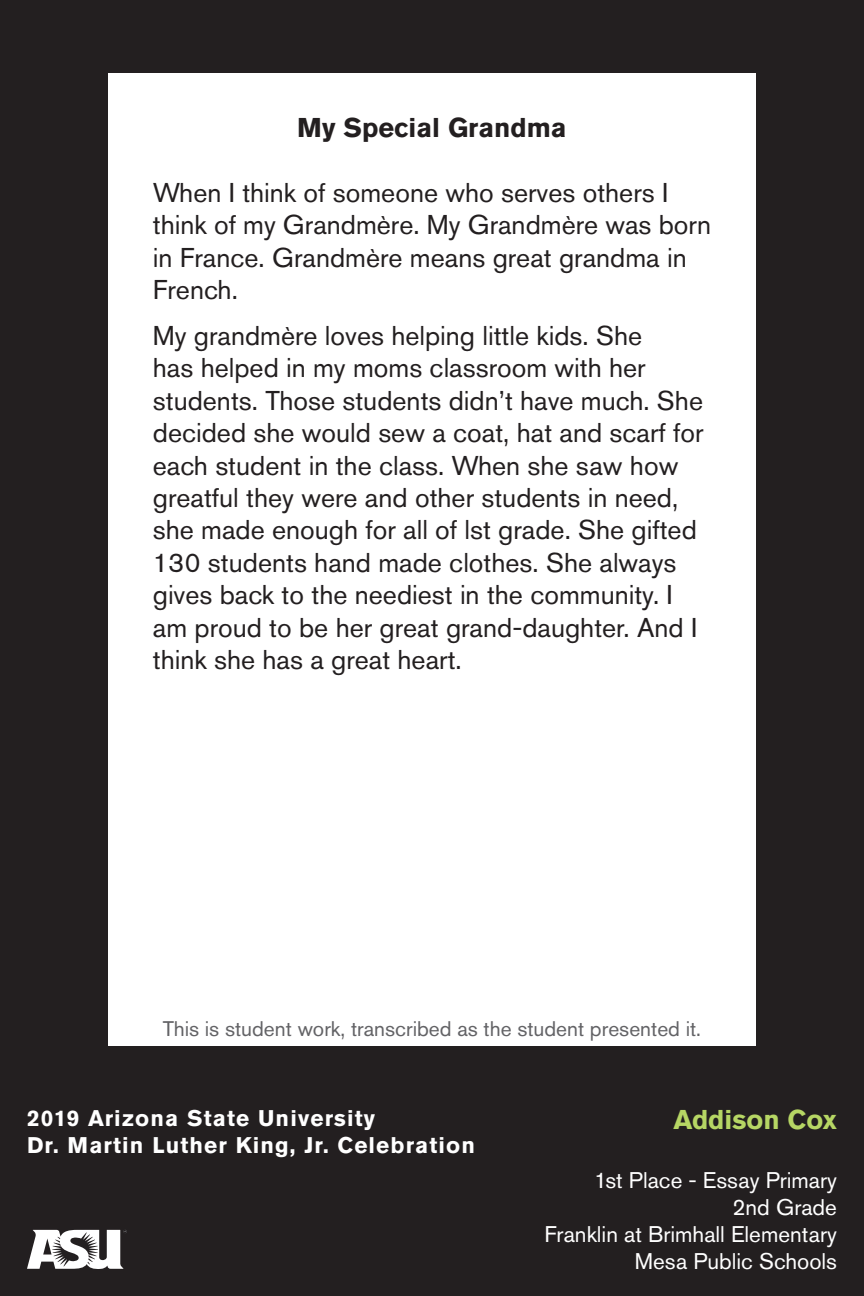
<style>
.page{position:relative;width:864px;height:1296px;background:#231f20}
.page>*{position:absolute;margin:0;border:0;box-sizing:border-box;transform-origin:0 0}
.t1{font:27px/32.4px "Akzidenz Grotesk Std";color:#231f20}
.t2{font:700 27px "Akzidenz Grotesk Std";color:#231f20}
.t3{font:700 27px "Akzidenz Grotesk Std";color:#b6d664}
.t4{font:22.5px "Akzidenz Grotesk Std";color:#fff}
.t5{font:700 22.5px/27px "Akzidenz Grotesk Std";letter-spacing:.05em;color:#fff}
.t6{font:21px "Akzidenz Grotesk Std";color:#636366}
</style>
<div class="page">
<div style="left:108px;top:73px;width:648px;height:972px;background:#fff"></div>
<svg style="left:27px;top:1230px;width:100px;height:39px"></svg>
<p class="t2" style="left:297px;top:112px;width:271px">My Special Grandma</p>
<p class="t1" style="left:153px;top:176px;width:560px">When I think of someone who serves others I think of my Grandmère. My Grandmère was born in France. Grandmère means great grandma in French.</p>
<p class="t1" style="left:153px;top:319px;width:552px">My grandmère loves helping little kids. She<br>has helped in my moms classroom with her students. Those students didn’t have much. She decided she would sew a coat, hat and scarf for each student in the class. When she saw how greatful they were and other students in need, she made enough for all of lst grade. She gifted 130 students hand made clothes. She always gives back to the neediest in the community. I am proud to be her great grand-daughter. And I think she has a great heart.</p>
<p class="t6" style="left:163px;top:1016px;width:540px">This is student work, transcribed as the student presented it.</p>
<p class="t5" style="left:27px;top:1105px;width:450px">2019 Arizona State University<br>Dr. Martin Luther King, Jr. Celebration</p>
<p class="t3" style="left:673px;top:1104px;width:165px">Addison Cox</p>
<p class="t4" style="left:594px;top:1167px;width:244px">1st Place - Essay Primary</p>
<p class="t4" style="left:732px;top:1194px;width:106px">2nd Grade</p>
<p class="t4" style="left:544px;top:1221px;width:294px">Franklin at Brimhall Elementary</p>
<p class="t4" style="left:635px;top:1248px;width:204px">Mesa Public Schools</p>
</div>
